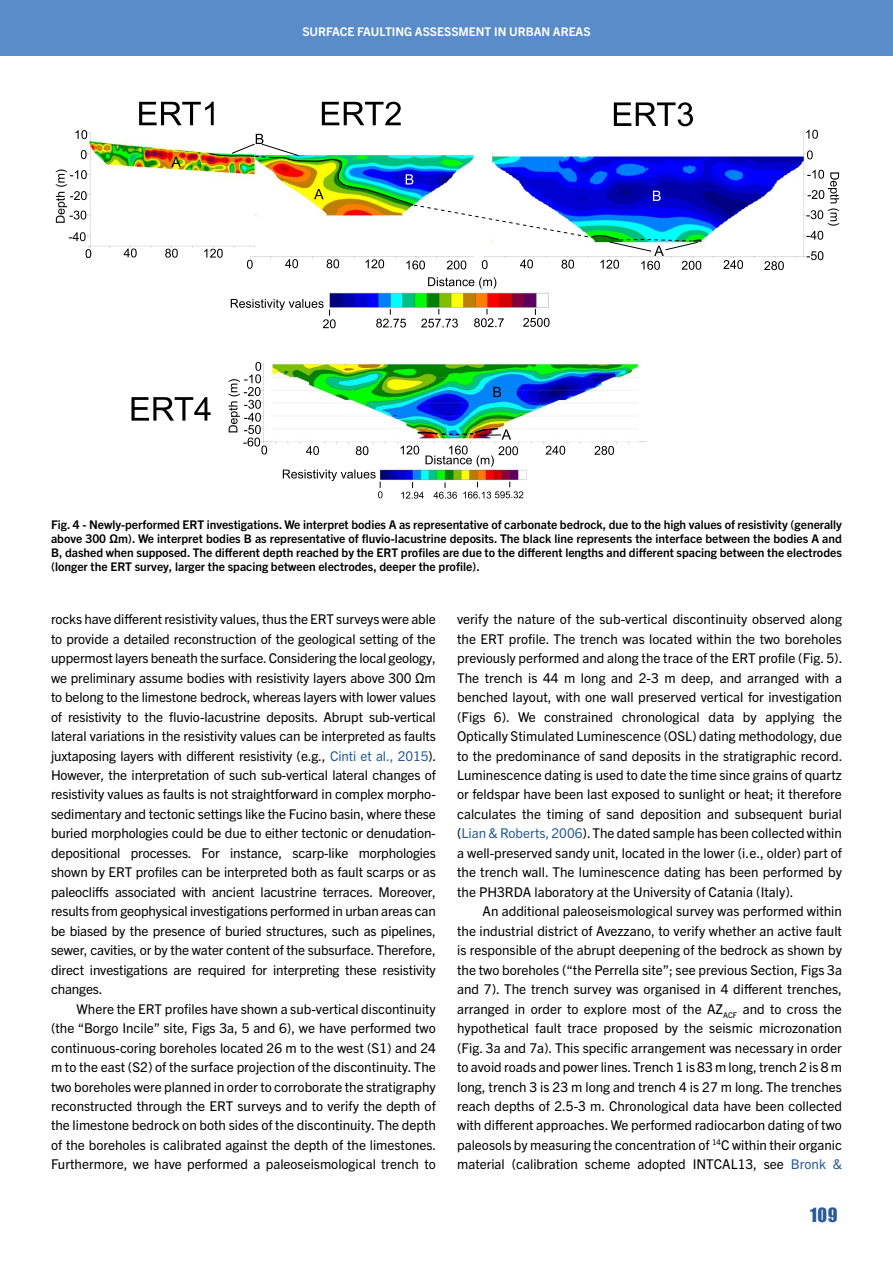
<style>
.page{position:relative;width:893px;height:1263px;background:#fff}
.page>*{position:absolute;margin:0;border:0;box-sizing:border-box;transform-origin:0 0}
.t1{font:18px "Impact";color:#275b9b}
.t2{font:13.5px/19.5px "Trade Gothic Next LT Pro";color:#000;text-align:justify}
.t3{font:700 12px/14.2px "Trade Gothic Next LT Pro";color:#000;text-align:justify}
.t4{font:700 12px "Trade Gothic Next LT Pro";color:#fff}
.s1{color:#275b9b}
</style>
<div class="page">
<div style="left:0;top:0;width:893px;height:55px;background:#5a8cc9"></div>
<img style="left:267px;top:363px;width:380px;height:118px">
<svg style="left:139px;top:102px;width:75px;height:23px"></svg>
<svg style="left:322px;top:102px;width:79px;height:23px"></svg>
<svg style="left:614px;top:102px;width:79px;height:24px"></svg>
<svg style="left:493px;top:387px;width:8px;height:10px"></svg>
<svg style="left:132px;top:397px;width:79px;height:24px"></svg>
<img style="left:87px;top:132px;width:718px;height:175px">
<svg style="left:171px;top:157px;width:10px;height:10px"></svg>
<div style="left:278px;top:279px;width:166px;height:30px;background:#fff"></div>
<img style="left:329px;top:283px;width:255px;height:42px">
<svg style="left:433px;top:482px;width:24px;height:17px"></svg>
<svg style="left:401px;top:482px;width:23px;height:17px"></svg>
<svg style="left:463px;top:482px;width:60px;height:16px"></svg>
<svg style="left:806px;top:130px;width:12px;height:9px"></svg>
<svg style="left:807px;top:150px;width:6px;height:9px"></svg>
<svg style="left:806px;top:170px;width:33px;height:70px"></svg>
<svg style="left:807px;top:251px;width:16px;height:9px"></svg>
<svg style="left:75px;top:130px;width:12px;height:9px"></svg>
<svg style="left:81px;top:150px;width:6px;height:9px"></svg>
<svg style="left:69px;top:232px;width:17px;height:9px"></svg>
<svg style="left:56px;top:170px;width:31px;height:53px"></svg>
<div style="left:84px;top:248px;width:177px;height:7px;background:#fff"></div>
<svg style="left:86px;top:249px;width:5px;height:9px"></svg>
<svg style="left:124px;top:248px;width:13px;height:9px"></svg>
<svg style="left:165px;top:249px;width:13px;height:9px"></svg>
<div style="left:482px;top:258px;width:323px;height:8px;background:#fff"></div>
<svg style="left:204px;top:134px;width:498px;height:136px"></svg>
<svg style="left:723px;top:260px;width:20px;height:9px"></svg>
<svg style="left:764px;top:261px;width:20px;height:9px"></svg>
<svg style="left:428px;top:277px;width:68px;height:12px"></svg>
<div style="left:204px;top:445px;width:447px;height:23px;background:#fff"></div>
<svg style="left:306px;top:446px;width:13px;height:9px"></svg>
<svg style="left:356px;top:446px;width:12px;height:9px"></svg>
<svg style="left:546px;top:446px;width:19px;height:9px"></svg>
<svg style="left:594px;top:446px;width:20px;height:9px"></svg>
<img style="left:401px;top:427px;width:117px;height:40px">
<svg style="left:283px;top:470px;width:99px;height:28px"></svg>
<svg style="left:228px;top:362px;width:39px;height:92px"></svg>
<div style="left:319px;top:309px;width:227px;height:25px;background:#fff"></div>
<svg style="left:421px;top:309px;width:37px;height:19px"></svg>
<svg style="left:376px;top:309px;width:30px;height:19px"></svg>
<svg style="left:523px;top:309px;width:26px;height:18px"></svg>
<svg style="left:474px;top:309px;width:30px;height:18px"></svg>
<svg style="left:231px;top:299px;width:105px;height:29px"></svg>
<p class="t4" style="left:302px;top:23px;width:290px">SURFACE FAULTING ASSESSMENT IN URBAN AREAS</p>
<p class="t3" style="left:51px;top:516px;width:792px">Fig. 4 - Newly-performed ERT investigations. We interpret bodies A as representative of carbonate bedrock, due to the high values of resistivity (generally above 300 Ωm). We interpret bodies B as representative of fluvio-lacustrine deposits. The black line represents the interface between the bodies A and B, dashed when supposed. The different depth reached by the ERT profiles are due to the different lengths and different spacing between the electrodes (longer the ERT survey, larger the spacing between electrodes, deeper the profile).</p>
<p class="t2" style="left:51px;top:609px;width:387px">rocks have different resistivity values, thus the ERT surveys were able to provide a detailed reconstruction of the geological setting of the uppermost layers beneath the surface. Considering the local geology, we preliminary assume bodies with resistivity layers above 300 Ωm to belong to the limestone bedrock, whereas layers with lower values of resistivity to the fluvio-lacustrine deposits. Abrupt sub-vertical lateral variations in the resistivity values can be interpreted as faults juxtaposing layers with different resistivity (e.g., <span class="s1">Cinti et al., 2015</span>).<br>However, the interpretation of such sub-vertical lateral changes of resistivity values as faults is not straightforward in complex morpho&shy;sedimentary and tectonic settings like the Fucino basin, where these buried morphologies could be due to either tectonic or denudation&shy;depositional processes. For instance, scarp-like morphologies shown by ERT profiles can be interpreted both as fault scarps or as paleocliffs associated with ancient lacustrine terraces. Moreover, results from geophysical investigations performed in urban areas can be biased by the presence of buried structures, such as pipelines, sewer, cavities, or by the water content of the subsurface. Therefore, direct investigations are required for interpreting these resistivity changes.</p>
<p class="t2" style="left:51px;top:998px;width:387px;text-indent:26px">Where the ERT profiles have shown a sub-vertical discontinuity (the “Borgo Incile” site, Figs 3a, 5 and 6), we have performed two continuous-coring boreholes located 26 m to the west (S1) and 24 m to the east (S2) of the surface projection of the discontinuity. The two boreholes were planned in order to corroborate the stratigraphy reconstructed through the ERT surveys and to verify the depth of the limestone bedrock on both sides of the discontinuity. The depth of the boreholes is calibrated against the depth of the limestones.<br>Furthermore, we have performed a paleoseismological trench to</p>
<p class="t2" style="left:457px;top:609px;width:387px">verify the nature of the sub-vertical discontinuity observed along the ERT profile. The trench was located within the two boreholes previously performed and along the trace of the ERT profile (Fig. 5).<br>The trench is 44 m long and 2-3 m deep, and arranged with a benched layout, with one wall preserved vertical for investigation (Figs 6). We constrained chronological data by applying the Optically Stimulated Luminescence (OSL) dating methodology, due to the predominance of sand deposits in the stratigraphic record.<br>Luminescence dating is used to date the time since grains of quartz or feldspar have been last exposed to sunlight or heat; it therefore calculates the timing of sand deposition and subsequent burial (<span class="s1">Lian &amp; Roberts, 2006</span>). The dated sample has been collected within a well-preserved sandy unit, located in the lower (i.e., older) part of the trench wall. The luminescence dating has been performed by the PH3RDA laboratory at the University of Catania (Italy).</p>
<p class="t2" style="left:457px;top:901px;width:386px;text-indent:26px">An additional paleoseismological survey was performed within the industrial district of Avezzano, to verify whether an active fault is responsible of the abrupt deepening of the bedrock as shown by the two boreholes (“the Perrella site”; see previous Section, Figs 3a and 7). The trench survey was organised in 4 different trenches, arranged in order to explore most of the AZ<sub>ACF</sub> and to cross the hypothetical fault trace proposed by the seismic microzonation (Fig. 3a and 7a). This specific arrangement was necessary in order to avoid roads and power lines. Trench 1 is 83 m long, trench 2 is 8 m long, trench 3 is 23 m long and trench 4 is 27 m long. The trenches reach depths of 2.5-3 m. Chronological data have been collected with different approaches. We performed radiocarbon dating of two paleosols by measuring the concentration of <sup>14</sup>C within their organic material (calibration scheme adopted INTCAL13, see <span class="s1">Bronk &amp;</span></p>
<h1 class="t1" style="left:810px;top:1201px;width:29px">109</h1>
</div>
